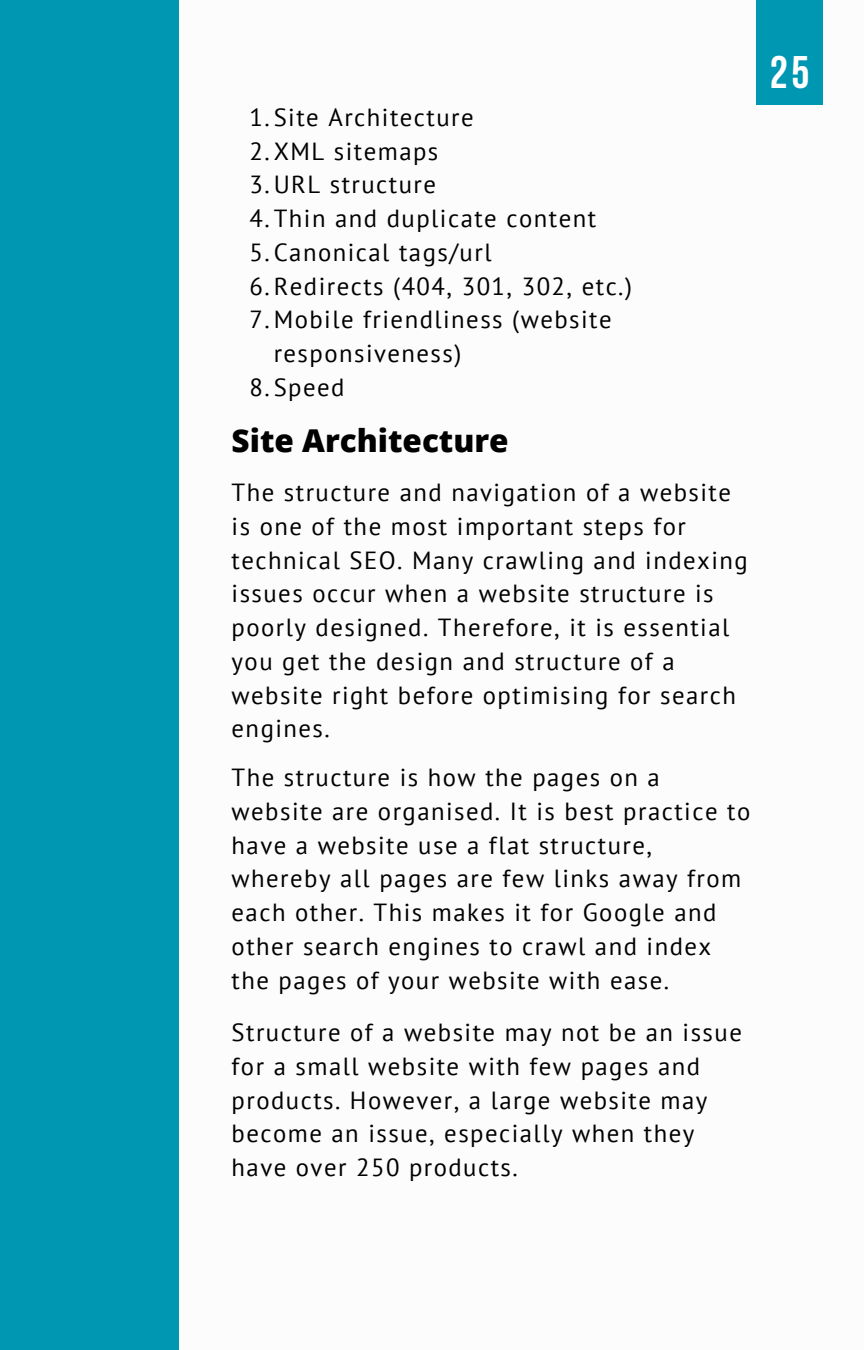
<style>
.page{position:relative;width:864px;height:1350px;background:#fbfcfb}
.page>*{position:absolute;margin:0;border:0;box-sizing:border-box;transform-origin:0 0}
.t1{font:700 45.45px "Bebas Neue";color:#fff}
.t2{font:800 31.5px "Open Sans";color:#000}
.t3{font:24.75px/33.8px "PT Sans";letter-spacing:.06em;color:#000}
</style>
<div class="page">
<div style="left:0;top:0;width:179px;height:1350px;background:#0097b2"></div>
<div style="left:756px;top:0;width:66px;height:104px;background:#0097b2"></div>
<p class="t3" style="left:249px;top:100px;width:226px">1.Site Architecture</p>
<p class="t3" style="left:249px;top:134px;width:190px">2.XML sitemaps</p>
<p class="t3" style="left:249px;top:167px;width:188px">3.URL structure</p>
<p class="t3" style="left:249px;top:201px;width:348px">4.Thin and duplicate content</p>
<p class="t3" style="left:249px;top:235px;width:244px">5.Canonical tags/url</p>
<p class="t3" style="left:249px;top:269px;width:384px">6.Redirects (404, 301, 302, etc.)</p>
<p class="t3" style="left:249px;top:302px;width:364px">7.Mobile friendliness (website</p>
<p class="t3" style="left:274px;top:336px;width:189px">responsiveness)</p>
<p class="t3" style="left:249px;top:370px;width:97px">8.Speed</p>
<p class="t2" style="left:232px;top:418px;width:279px">Site Architecture</p>
<p class="t3" style="left:232px;top:475px;width:518px">The structure and navigation of a website is one of the most important steps for technical SEO. Many crawling and indexing issues occur when a website structure is poorly designed. Therefore, it is essential you get the design and structure of a website right before optimising for search engines.</p>
<p class="t3" style="left:232px;top:760px;width:520px">The structure is how the pages on a website are organised. It is best practice to have a website use a flat structure, whereby all pages are few links away from each other. This makes it for Google and other search engines to crawl and index the pages of your website with ease.</p>
<p class="t3" style="left:232px;top:1015px;width:512px">Structure of a website may not be an issue for a small website with few pages and products. However, a large website may become an issue, especially when they have over 250 products.</p>
<h1 class="t1" style="left:770px;top:54px;width:41px">25</h1>
</div>
